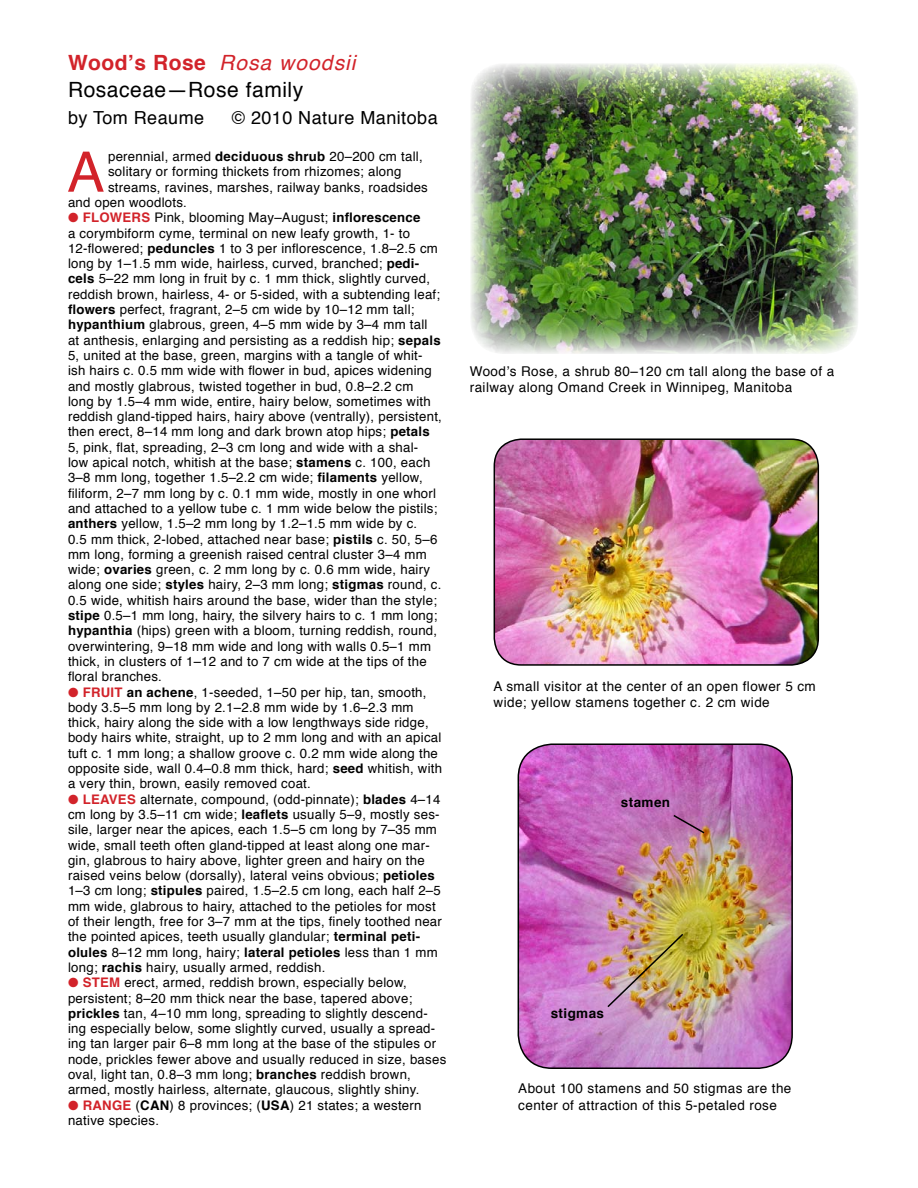
<style>
.page{position:relative;width:918px;height:1188px;background:#fff}
.page>*{position:absolute;margin:0;border:0;box-sizing:border-box;transform-origin:0 0}
.t1{font:55.8px "Helvetica";color:#d2232a}
.t2{font:21px/27px "Helvetica";letter-spacing:.025em;color:#000}
.t3{font:18px "Helvetica";letter-spacing:.025em;color:#000}
.t4{font:13.5px/16.2px "Helvetica";letter-spacing:.03em;color:#000}
.t5{font:700 13.5px "Helvetica";letter-spacing:.03em;color:#000}
.t6{font:13.2px/15.3px "Helvetica";letter-spacing:.02em;color:#000}
.s1{font-weight:700;color:#d2232a}
.s2{font-style:italic;color:#d2232a}
.s3{font-weight:700}
.s4{color:#d2232a}
</style>
<div class="page">
<img style="left:494px;top:440px;width:324px;height:225px">
<div style="left:494px;top:438px;width:325px;height:228px;border:2px solid #000;border-radius:27px"></div>
<img style="left:471px;top:63px;width:387px;height:291px">
<img style="left:518px;top:744px;width:274px;height:324px">
<div style="left:518px;top:743px;width:275px;height:326px;border:2px solid #000;border-radius:34px"></div>
<img style="left:606px;top:932px;width:79px;height:77px">
<svg style="left:672px;top:813px;width:34px;height:22px"></svg>
<h2 class="t2" style="left:68px;top:50px;width:289px"><span class="s1">Wood’s Rose</span> <span class="s2">Rosa woodsii<br></span>Rosaceae—Rose family</h2>
<h3 class="t3" style="left:68px;top:104px;width:138px">by Tom Reaume</h3>
<h3 class="t3" style="left:232px;top:104px;width:207px">© 2010 Nature Manitoba</h3>
<h1 class="t1" style="left:67px;top:129px;width:39px">A</h1>
<p class="t6" style="left:108px;top:149px;width:316px">perennial, armed <span class="s3">deciduous shrub</span> 20–200 cm tall,</p>
<p class="t6" style="left:108px;top:165px;width:295px">solitary or forming thickets from rhizomes; along</p>
<p class="t6" style="left:108px;top:180px;width:321px">streams, ravines, marshes, railway banks, roadsides</p>
<p class="t6" style="left:68px;top:195px;width:120px">and open woodlots.</p>
<p class="t6" style="left:68px;top:210px;width:375px"><span class="s4">●</span> <span class="s1">FLOWERS</span> Pink, blooming May–August; <span class="s3">inflorescence<br></span>a corymbiform cyme, terminal on new leafy growth, 1- to 12-flowered; <span class="s3">peduncles</span> 1 to 3 per inflorescence, 1.8–2.5 cm long by 1–1.5 mm wide, hairless, curved, branched; <span class="s3">pedi&shy;cels</span> 5–22 mm long in fruit by c. 1 mm thick, slightly curved, reddish brown, hairless, 4- or 5-sided, with a subtending leaf; <span class="s3">flowers</span> perfect, fragrant, 2–5 cm wide by 10–12 mm tall; <span class="s3">hypanthium</span> glabrous, green, 4–5 mm wide by 3–4 mm tall at anthesis, enlarging and persisting as a reddish hip; <span class="s3">sepals </span>5, united at the base, green, margins with a tangle of whit&shy;ish hairs c. 0.5 mm wide with flower in bud, apices widening and mostly glabrous, twisted together in bud, 0.8–2.2 cm long by 1.5–4 mm wide, entire, hairy below, sometimes with reddish gland-tipped hairs, hairy above (ventrally), persistent, then erect, 8–14 mm long and dark brown atop hips; <span class="s3">petals </span>5, pink, flat, spreading, 2–3 cm long and wide with a shal&shy;low apical notch, whitish at the base; <span class="s3">stamens</span> c. 100, each 3–8 mm long, together 1.5–2.2 cm wide; <span class="s3">filaments</span> yellow, filiform, 2–7 mm long by c. 0.1 mm wide, mostly in one whorl and attached to a yellow tube c. 1 mm wide below the pistils; <span class="s3">anthers</span> yellow, 1.5–2 mm long by 1.2–1.5 mm wide by c.<br>0.5 mm thick, 2-lobed, attached near base; <span class="s3">pistils</span> c. 50, 5–6 mm long, forming a greenish raised central cluster 3–4 mm wide; <span class="s3">ovaries</span> green, c. 2 mm long by c. 0.6 mm wide, hairy along one side; <span class="s3">styles</span> hairy, 2–3 mm long; <span class="s3">stigmas</span> round, c.<br>0.5 wide, whitish hairs around the base, wider than the style; <span class="s3">stipe</span> 0.5–1 mm long, hairy, the silvery hairs to c. 1 mm long; <span class="s3">hypanthia</span> (hips) green with a bloom, turning reddish, round, overwintering, 9–18 mm wide and long with walls 0.5–1 mm thick, in clusters of 1–12 and to 7 cm wide at the tips of the floral branches.</p>
<p class="t6" style="left:68px;top:685px;width:376px"><span class="s4">●</span> <span class="s1">FRUIT</span> <span class="s3">an achene</span>, 1-seeded, 1–50 per hip, tan, smooth, body 3.5–5 mm long by 2.1–2.8 mm wide by 1.6–2.3 mm thick, hairy along the side with a low lengthways side ridge, body hairs white, straight, up to 2 mm long and with an apical tuft c. 1 mm long; a shallow groove c. 0.2 mm wide along the opposite side, wall 0.4–0.8 mm thick, hard; <span class="s3">seed</span> whitish, with a very thin, brown, easily removed coat.</p>
<p class="t6" style="left:68px;top:792px;width:375px"><span class="s4">●</span> <span class="s1">LEAVES</span> alternate, compound, (odd-pinnate); <span class="s3">blades</span> 4–14 cm long by 3.5–11 cm wide; <span class="s3">leaflets</span> usually 5–9, mostly ses&shy;sile, larger near the apices, each 1.5–5 cm long by 7–35 mm wide, small teeth often gland-tipped at least along one mar&shy;gin, glabrous to hairy above, lighter green and hairy on the raised veins below (dorsally), lateral veins obvious; <span class="s3">petioles </span>1–3 cm long; <span class="s3">stipules</span> paired, 1.5–2.5 cm long, each half 2–5 mm wide, glabrous to hairy, attached to the petioles for most of their length, free for 3–7 mm at the tips, finely toothed near the pointed apices, teeth usually glandular; <span class="s3">terminal peti&shy;olules</span> 8–12 mm long, hairy; <span class="s3">lateral petioles</span> less than 1 mm long; <span class="s3">rachis</span> hairy, usually armed, reddish.</p>
<p class="t6" style="left:68px;top:975px;width:380px"><span class="s4">●</span> <span class="s1">STEM</span> erect, armed, reddish brown, especially below, persistent; 8–20 mm thick near the base, tapered above; <span class="s3">prickles</span> tan, 4–10 mm long, spreading to slightly descend&shy;ing especially below, some slightly curved, usually a spread&shy;ing tan larger pair 6–8 mm long at the base of the stipules or node, prickles fewer above and usually reduced in size, bases oval, light tan, 0.8–3 mm long; <span class="s3">branches</span> reddish brown, armed, mostly hairless, alternate, glaucous, slightly shiny.</p>
<p class="t6" style="left:68px;top:1098px;width:355px"><span class="s4">●</span> <span class="s1">RANGE</span> (<span class="s3">CAN</span>) 8 provinces; (<span class="s3">USA</span>) 21 states; a western native species.</p>
<p class="t4" style="left:470px;top:364px;width:366px">Wood’s Rose, a shrub 80–120 cm tall along the base of a railway along Omand Creek in Winnipeg, Manitoba</p>
<p class="t4" style="left:494px;top:678px;width:324px">A small visitor at the center of an open flower 5 cm wide; yellow stamens together c. 2 cm wide</p>
<p class="t5" style="left:621px;top:792px;width:51px">stamen</p>
<p class="t5" style="left:551px;top:1003px;width:55px">stigmas</p>
<p class="t4" style="left:518px;top:1081px;width:275px">About 100 stamens and 50 stigmas are the center of attraction of this 5-petaled rose</p>
</div>
